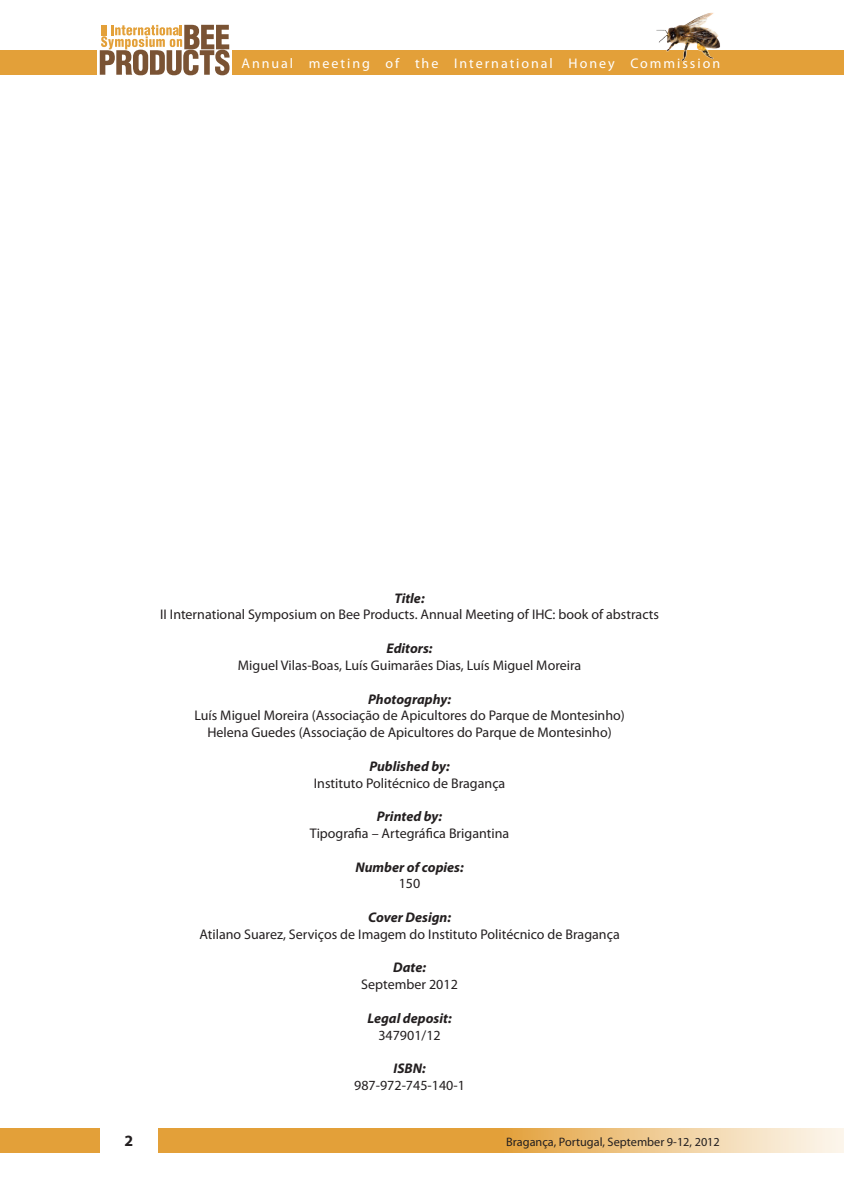
<style>
.page{position:relative;width:844px;height:1191px;background:#fff}
.page>*{position:absolute;margin:0;border:0;box-sizing:border-box;transform-origin:0 0}
.t1{font:700 15.75px "Myriad Pro";color:#231f20}
.t2{font:14px "Myriad Pro";color:#231f20}
.t3{font:italic 700 14px "Myriad Pro";color:#231f20}
.t4{font:14px "Myriad Pro";letter-spacing:.14em;color:#fff}
.t5{font:12.25px "Myriad Pro";color:#231f20}
</style>
<div class="page">
<div style="left:0;top:50px;width:96px;height:24px;background:#e3a039"></div>
<div style="left:233px;top:50px;width:610px;height:24px;background:#e3a039"></div>
<div style="left:0;top:1128px;width:99px;height:24px;background:#e3a039"></div>
<svg style="left:158px;top:1128px;width:685px;height:24px;background:#e9b769"></svg>
<svg style="left:843px;top:1128px;width:1px;height:24px"></svg>
<img style="left:656px;top:12px;width:64px;height:50px">
<svg style="left:100px;top:25px;width:130px;height:50px"></svg>
<p class="t4" style="left:241px;top:55px;width:480px">Annual meeting of the International Honey Commission</p>
<p class="t3" style="left:394px;top:589px;width:32px">Title:</p>
<p class="t2" style="left:160px;top:606px;width:500px">II International Symposium on Bee Products. Annual Meeting of IHC: book of abstracts</p>
<p class="t3" style="left:386px;top:639px;width:47px">Editors:</p>
<p class="t2" style="left:238px;top:656px;width:345px">Miguel Vilas-Boas, Luís Guimarães Dias, Luís Miguel Moreira</p>
<p class="t3" style="left:368px;top:689px;width:85px">Photography:</p>
<p class="t2" style="left:194px;top:707px;width:432px">Luís Miguel Moreira (Associação de Apicultores do Parque de Montesinho)</p>
<p class="t2" style="left:207px;top:724px;width:405px">Helena Guedes (Associação de Apicultores do Parque de Montesinho)</p>
<p class="t3" style="left:369px;top:757px;width:82px">Published by:</p>
<p class="t2" style="left:314px;top:774px;width:193px">Instituto Politécnico de Bragança</p>
<p class="t3" style="left:377px;top:807px;width:67px">Printed by:</p>
<p class="t2" style="left:310px;top:824px;width:201px">Tipografia – Artegráfica Brigantina</p>
<p class="t3" style="left:355px;top:857px;width:110px">Number of copies:</p>
<p class="t2" style="left:398px;top:875px;width:23px">150</p>
<p class="t3" style="left:368px;top:908px;width:85px">Cover Design:</p>
<p class="t2" style="left:199px;top:925px;width:422px">Atilano Suarez, Serviços de Imagem do Instituto Politécnico de Bragança</p>
<p class="t3" style="left:393px;top:958px;width:34px">Date:</p>
<p class="t2" style="left:361px;top:976px;width:98px">September 2012</p>
<p class="t3" style="left:367px;top:1009px;width:86px">Legal deposit:</p>
<p class="t2" style="left:378px;top:1026px;width:64px">347901/12</p>
<p class="t3" style="left:393px;top:1059px;width:34px">ISBN:</p>
<p class="t2" style="left:354px;top:1076px;width:112px">987-972-745-140-1</p>
<p class="t1" style="left:124px;top:1130px;width:10px">2</p>
<p class="t5" style="left:506px;top:1134px;width:215px">Bragança, Portugal, September 9-12, 2012</p>
</div>
